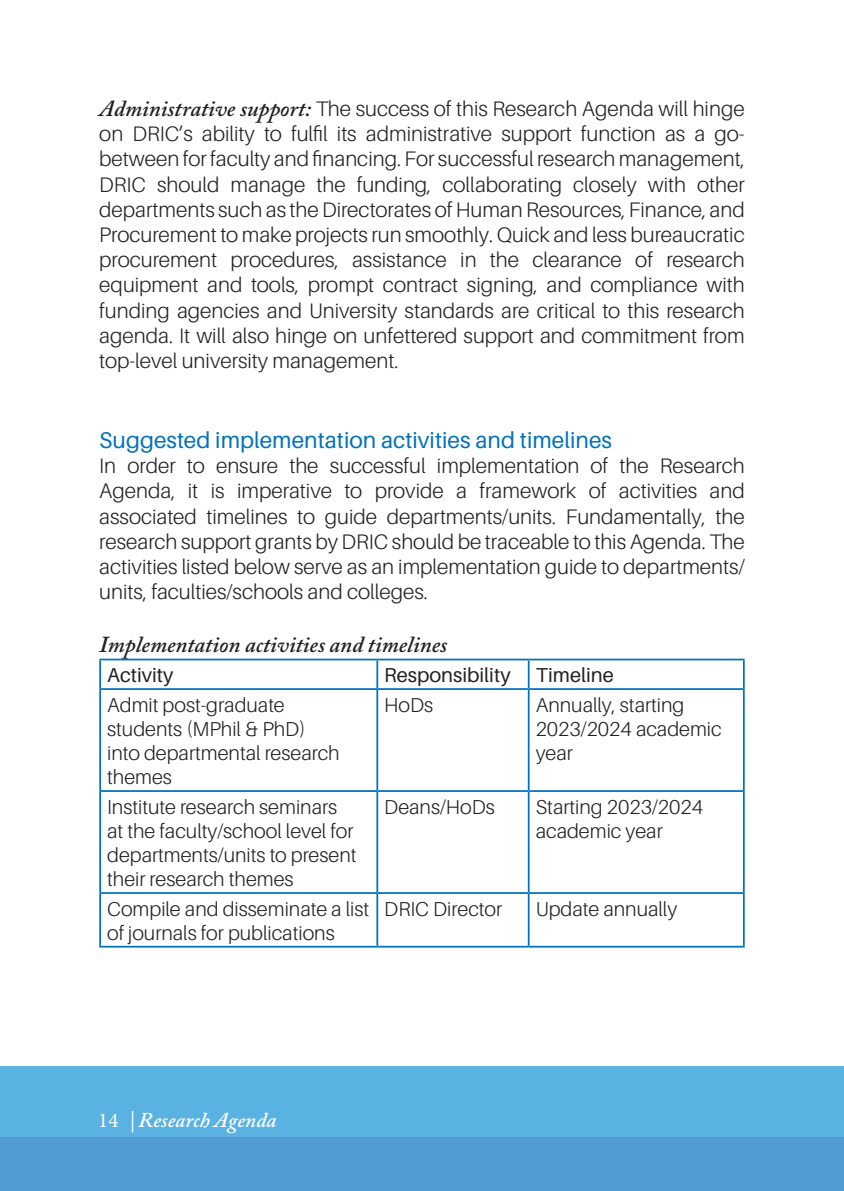
<style>
.page{position:relative;width:844px;height:1191px;background:#fff}
.page>*{position:absolute;margin:0;border:0;box-sizing:border-box;transform-origin:0 0}
.t1{font:22.75px "Aileron";color:#0072bc}
.t2{font:italic 600 22.75px "Adobe Caslon Pro";color:#231f20}
.t3{font:300 21px/25.2px "Aileron";color:#231f20;text-align:justify}
.t4{font:italic 600 21px "Adobe Caslon Pro";color:#fff}
.t5{font:300 20.12px/24.2px "Aileron";color:#231f20}
.t6{font:20.12px "Aileron";color:#231f20}
.s1{font-family:"Adobe Caslon Pro";font-weight:600;font-style:italic;font-size:22.75px}
.s2{font-family:"Minion Pro";font-weight:400;font-style:normal}
</style>
<div class="page">
<div style="left:0;top:1067px;width:843px;height:124px;background:#5ab2e3"></div>
<div style="left:0;top:1137px;width:843px;height:54px;background:#509cd3"></div>
<hr style="left:99px;top:792px;width:2px;height:100px;background:#0072bc">
<hr style="left:742px;top:792px;width:2px;height:100px;background:#0072bc">
<hr style="left:99px;top:658px;width:278px;height:2px;background:#0072bc">
<hr style="left:99px;top:660px;width:2px;height:28px;background:#0072bc">
<hr style="left:528px;top:658px;width:216px;height:2px;background:#0072bc">
<hr style="left:742px;top:660px;width:2px;height:28px;background:#0072bc">
<hr style="left:99px;top:688px;width:278px;height:2px;background:#0072bc">
<hr style="left:99px;top:690px;width:2px;height:100px;background:#0072bc">
<hr style="left:377px;top:688px;width:151px;height:2px;background:#0072bc">
<hr style="left:528px;top:688px;width:216px;height:2px;background:#0072bc">
<hr style="left:742px;top:690px;width:2px;height:100px;background:#0072bc">
<hr style="left:99px;top:790px;width:278px;height:2px;background:#0072bc">
<hr style="left:377px;top:790px;width:151px;height:2px;background:#0072bc">
<hr style="left:528px;top:790px;width:216px;height:2px;background:#0072bc">
<hr style="left:99px;top:892px;width:278px;height:2px;background:#0072bc">
<hr style="left:99px;top:894px;width:2px;height:51px;background:#0072bc">
<hr style="left:377px;top:892px;width:151px;height:2px;background:#0072bc">
<hr style="left:528px;top:892px;width:216px;height:2px;background:#0072bc">
<hr style="left:742px;top:894px;width:2px;height:51px;background:#0072bc">
<hr style="left:99px;top:945px;width:278px;height:2px;background:#0072bc">
<hr style="left:377px;top:945px;width:151px;height:2px;background:#0072bc">
<hr style="left:528px;top:945px;width:216px;height:2px;background:#0072bc">
<hr style="left:377px;top:658px;width:151px;height:2px;background:#0072bc">
<hr style="left:376px;top:660px;width:2px;height:28px;background:#0072bc">
<hr style="left:527px;top:660px;width:2px;height:28px;background:#0072bc">
<hr style="left:376px;top:690px;width:2px;height:100px;background:#0072bc">
<hr style="left:527px;top:690px;width:2px;height:100px;background:#0072bc">
<hr style="left:376px;top:792px;width:2px;height:100px;background:#0072bc">
<hr style="left:527px;top:792px;width:2px;height:100px;background:#0072bc">
<hr style="left:376px;top:894px;width:2px;height:51px;background:#0072bc">
<hr style="left:527px;top:894px;width:2px;height:51px;background:#0072bc">
<p class="t3" style="left:99px;top:96px;width:646px"><span class="s1">Administrative support:</span> The success of this Research Agenda will hinge on DRIC’s ability to fulfil its administrative support function as a go&shy;between for faculty and financing. For successful research management, DRIC should manage the funding, collaborating closely with other departments such as the Directorates of Human Resources, Finance, and Procurement to make projects run smoothly. Quick and less bureaucratic procurement procedures, assistance in the clearance of research equipment and tools, prompt contract signing, and compliance with funding agencies and University standards are critical to this research agenda. It will also hinge on unfettered support and commitment from top-level university management.</p>
<p class="t1" style="left:99px;top:427px;width:514px">Suggested implementation activities and timelines</p>
<p class="t3" style="left:99px;top:453px;width:646px">In order to ensure the successful implementation of the Research Agenda, it is imperative to provide a framework of activities and associated timelines to guide departments/units. Fundamentally, the research support grants by DRIC should be traceable to this Agenda. The activities listed below serve as an implementation guide to departments/ units, faculties/schools and colleges.</p>
<p class="t2" style="left:99px;top:630px;width:349px">Implementation activities and timelines</p>
<p class="t6" style="left:107px;top:664px;width:68px">Activity</p>
<p class="t6" style="left:384px;top:664px;width:231px">Responsibility Timeline</p>
<p class="t5" style="left:107px;top:692px;width:234px">Admit post-graduate students (MPhil &amp; PhD) into departmental research themes</p>
<p class="t5" style="left:384px;top:692px;width:50px">HoDs</p>
<p class="t5" style="left:535px;top:692px;width:187px">Annually, starting<br>2023/2024 academic year</p>
<p class="t5" style="left:107px;top:794px;width:251px">Institute research seminars at the faculty/school level for departments/units to present their research themes</p>
<p class="t5" style="left:384px;top:794px;width:112px">Deans/HoDs</p>
<p class="t5" style="left:535px;top:794px;width:169px">Starting 2023/2024 academic year</p>
<p class="t5" style="left:107px;top:896px;width:263px">Compile and disseminate a list of journals for publications</p>
<p class="t5" style="left:384px;top:896px;width:119px">DRIC Director</p>
<p class="t5" style="left:535px;top:896px;width:143px">Update annually</p>
<p class="t4" style="left:98px;top:1107px;width:179px"><span class="s2">14</span> | Research Agenda</p>
</div>
